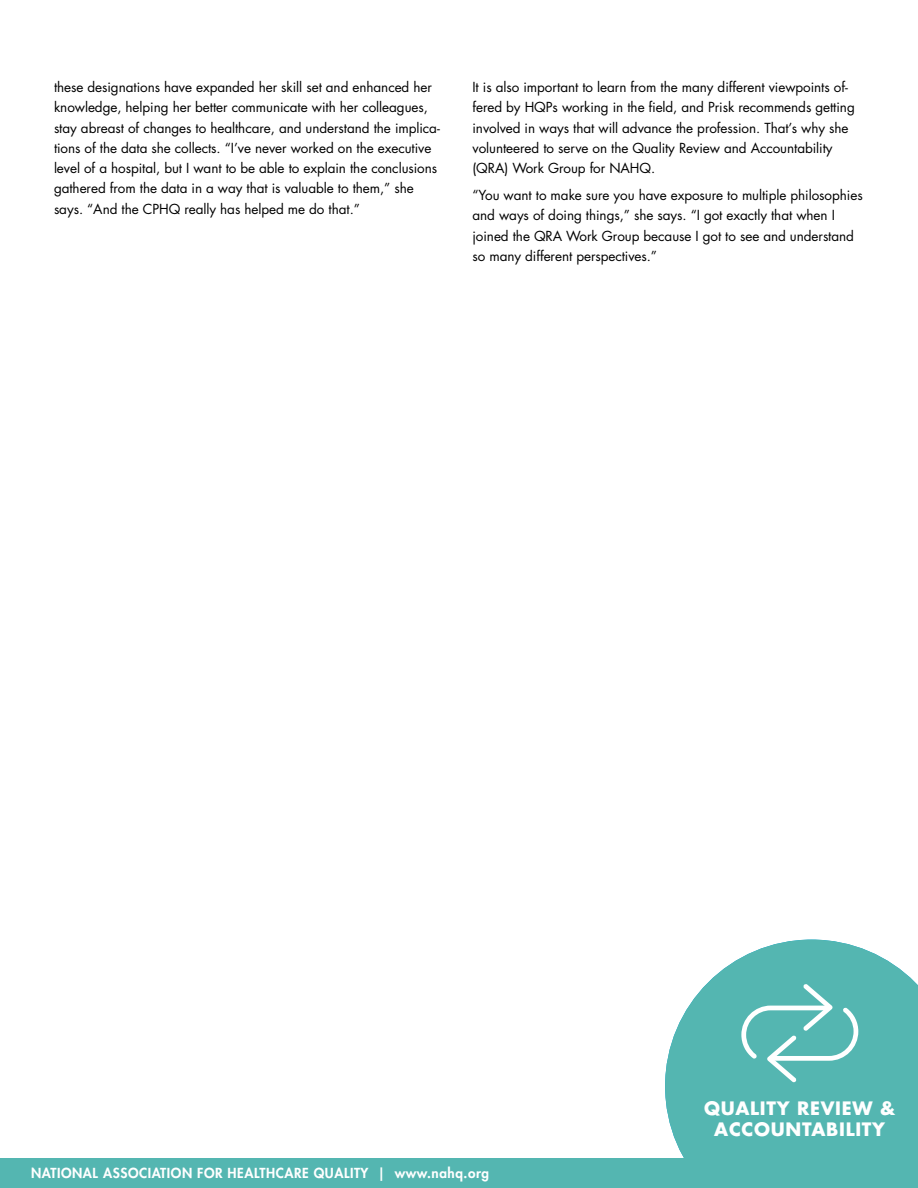
<style>
.page{position:relative;width:918px;height:1188px;background:#fff}
.page>*{position:absolute;margin:0;border:0;box-sizing:border-box;transform-origin:0 0}
.t1{font:700 18px/21.6px "Futura Std";letter-spacing:.04em;color:#fff;text-align:center}
.t2{font:13.5px/20.2px "Futura Std";letter-spacing:-.005em;color:#000}
.t3{font:800 13.5px "Futura Std";letter-spacing:.04em;color:#fff}
</style>
<div class="page">
<div style="left:0;top:1158px;width:918px;height:30px;background:#54b6b1"></div>
<svg style="left:665px;top:940px;width:253px;height:218px;fill:#54b6b1"></svg>
<svg style="left:737px;top:972px;width:125px;height:118px;background:#68beba"></svg>
<p class="t2" style="left:54px;top:77px;width:387px">these designations have expanded her skill set and enhanced her knowledge, helping her better communicate with her colleagues, stay abreast of changes to healthcare, and understand the implica&shy;tions of the data she collects. “I’ve never worked on the executive level of a hospital, but I want to be able to explain the conclusions gathered from the data in a way that is valuable to them,” she says. “And the CPHQ really has helped me do that.”</p>
<p class="t2" style="left:472px;top:77px;width:384px">It is also important to learn from the many different viewpoints of&shy;fered by HQPs working in the field, and Prisk recommends getting involved in ways that will advance the profession. That’s why she volunteered to serve on the Quality Review and Accountability (QRA) Work Group for NAHQ.</p>
<p class="t2" style="left:472px;top:185px;width:392px">“You want to make sure you have exposure to multiple philosophies and ways of doing things,” she says. “I got exactly that when I joined the QRA Work Group because I got to see and understand so many different perspectives.”</p>
<p class="t3" style="left:31px;top:1164px;width:459px">NATIONAL ASSOCIATION FOR HEALTHCARE QUALITY | www.nahq.org</p>
<h1 class="t1" style="left:704px;top:1097px;width:193px">QUALITY REVIEW &amp;<br>ACCOUNTABILITY</h1>
</div>
